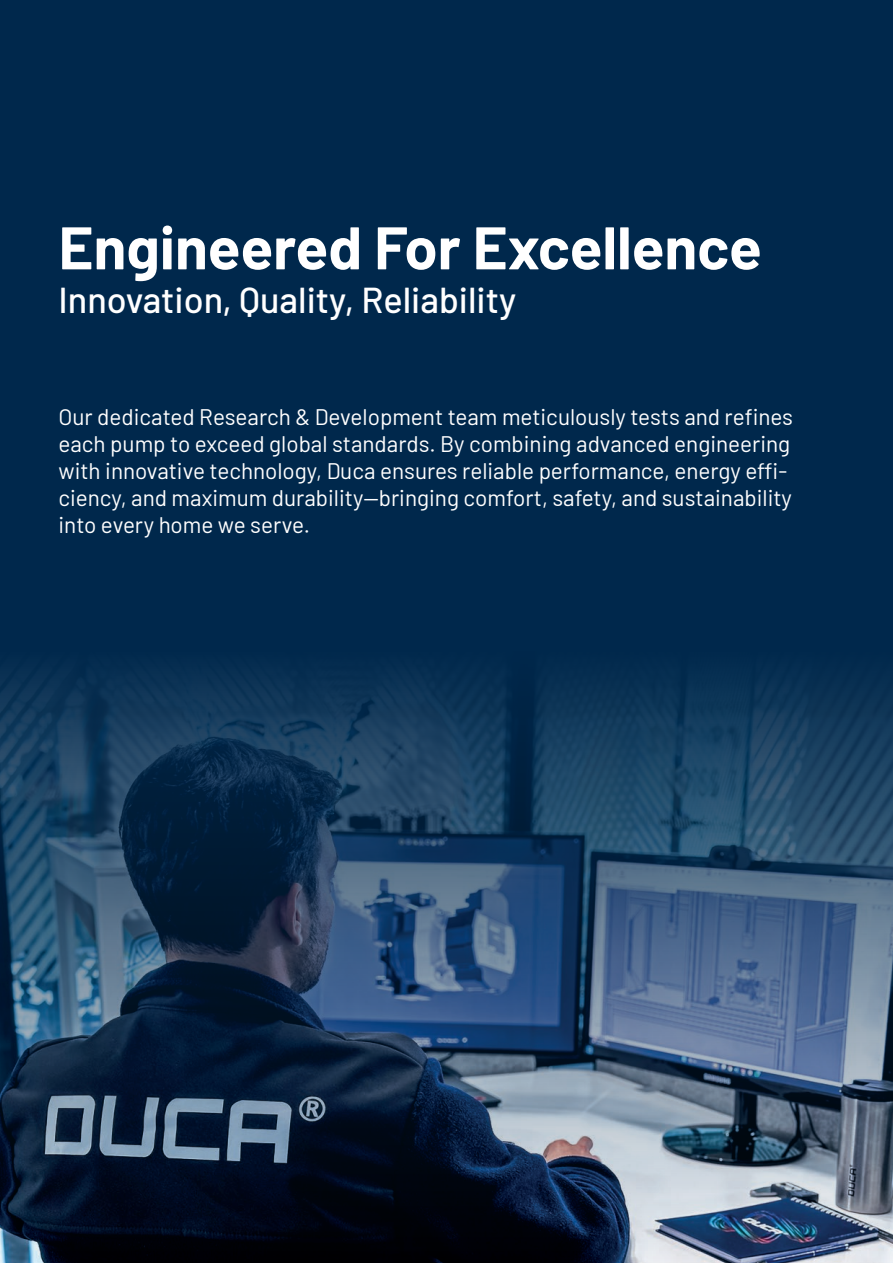
<style>
.page{position:relative;width:893px;height:1263px;background:#00284c}
.page>*{position:absolute;margin:0;border:0;box-sizing:border-box;transform-origin:0 0}
.t1{font:700 60px "Barlow";color:#fff}
.t2{font:500 36px "Barlow";color:#fff}
.t3{font:22.5px/27px "Barlow";color:#fff}
</style>
<div class="page">
<svg style="left:0;top:676px;width:893px;height:587px;background:#2b4562"></svg>
<h1 class="t1" style="left:59px;top:203px;width:705px">Engineered For Excellence</h1>
<h2 class="t2" style="left:59px;top:273px;width:459px">Innovation, Quality, Reliability</h2>
<p class="t3" style="left:59px;top:402px;width:736px">Our dedicated Research &amp; Development team meticulously tests and refines each pump to exceed global standards. By combining advanced engineering with innovative technology, Duca ensures reliable performance, energy effi&shy;ciency, and maximum durability—bringing comfort, safety, and sustainability into every home we serve.</p>
</div>
